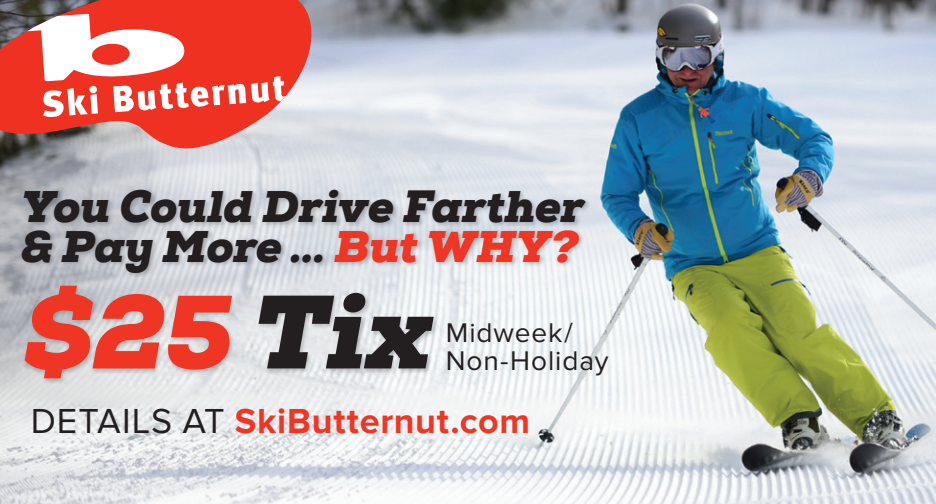
<style>
.page{position:relative;width:936px;height:504px;background:#fff}
.page>*{position:absolute;margin:0;border:0;box-sizing:border-box;transform-origin:0 0}
.t1{font:italic 900 104px "Nexa Slab";color:#ef3524}
.t2{font:italic 900 44px "Nexa Slab";color:#231f20}
.t3{font:700 36px "Proxima Nova";letter-spacing:.02em;color:#ef3524}
.t4{font:28px "Proxima Nova";letter-spacing:.03em;color:#231f20}
.s1{color:#ef3524}
.s2{color:#231f20}
.s3{font-weight:400;color:#231f20}
</style>
<div class="page">
<img style="left:0;top:0;width:936px;height:504px">
<svg style="left:0;top:0;width:311px;height:148px;background:#cd635c"></svg>
<svg style="left:27px;top:14px;width:258px;height:103px"></svg>
<div style="left:24px;top:285px;width:415px;height:99px;background:#231f20;opacity:.25"></div>
<div style="left:20px;top:189px;width:572px;height:89px;background:#231f20;opacity:.25"></div>
<p class="t2" style="left:21px;top:179px;width:565px">You Could Drive Farther</p>
<p class="t2" style="left:21px;top:219px;width:558px">&amp; Pay More ... <span class="s1">But WHY?</span></p>
<p class="t1" style="left:25px;top:266px;width:410px">$25 <span class="s2">Tix</span></p>
<p class="t4" style="left:446px;top:316px;width:128px">Midweek/</p>
<p class="t4" style="left:446px;top:344px;width:164px">Non-Holiday</p>
<p class="t3" style="left:31px;top:400px;width:501px"><span class="s3">Details at</span> SkiButternut.com</p>
</div>
